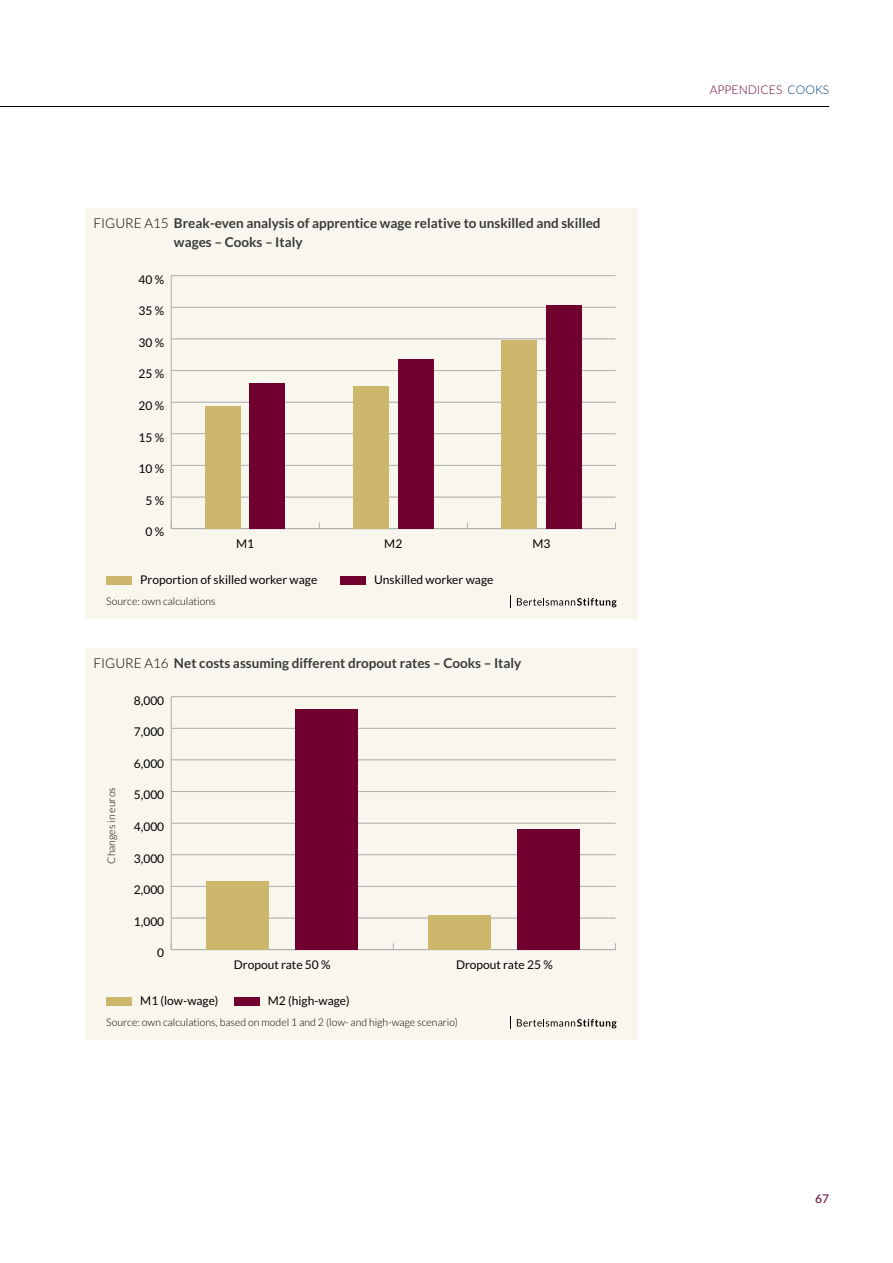
<style>
.page{position:relative;width:893px;height:1263px;background:#fff}
.page>*{position:absolute;margin:0;border:0;box-sizing:border-box;transform-origin:0 0}
.t1{font:700 13.5px/19.2px "Lato";color:#383a3a}
.t2{font:300 13.5px "Lato";color:#000}
.t3{font:12px "Lato";color:#000}
.t4{font:300 12px "Lato";color:#004180}
.t5{font:300 12px "Lato";color:#70002e}
.t6{font:12px "Lato";color:#70002e}
.t7{font:300 10.5px "Lato";color:#000}
.s1{font-weight:300;color:#000}
.s2{color:#70002e}
</style>
<div class="page">
<hr style="left:0;top:106px;width:829px;height:1px;background:#000">
<div style="left:85px;top:208px;width:553px;height:47px;background:#f9f6ee"></div>
<div style="left:85px;top:255px;width:553px;height:364px;background:#f9f6ee"></div>
<hr style="left:171px;top:276px;width:1px;height:253px;background:#b1b2b3">
<hr style="left:171px;top:528px;width:444px;height:1px;background:#b1b2b3">
<hr style="left:171px;top:497px;width:444px;height:1px;background:#b1b2b3">
<hr style="left:171px;top:465px;width:444px;height:1px;background:#b1b2b3">
<hr style="left:171px;top:433px;width:444px;height:1px;background:#b1b2b3">
<hr style="left:171px;top:402px;width:444px;height:1px;background:#b1b2b3">
<hr style="left:171px;top:370px;width:444px;height:1px;background:#b1b2b3">
<hr style="left:171px;top:339px;width:444px;height:1px;background:#b1b2b3">
<hr style="left:171px;top:307px;width:444px;height:1px;background:#b1b2b3">
<hr style="left:171px;top:275px;width:444px;height:1px;background:#b1b2b3">
<div style="left:250px;top:383px;width:35px;height:146px;background:#70002e"></div>
<div style="left:398px;top:359px;width:35px;height:170px;background:#70002e"></div>
<div style="left:546px;top:305px;width:35px;height:224px;background:#70002e"></div>
<div style="left:205px;top:406px;width:36px;height:123px;background:#ccb76d"></div>
<div style="left:353px;top:386px;width:36px;height:143px;background:#ccb76d"></div>
<div style="left:501px;top:340px;width:36px;height:189px;background:#ccb76d"></div>
<svg style="left:517px;top:598px;width:100px;height:9px"></svg>
<svg style="left:510px;top:595px;width:1px;height:13px"></svg>
<div style="left:106px;top:576px;width:26px;height:9px;background:#ccb76d"></div>
<div style="left:340px;top:576px;width:26px;height:9px;background:#70002e"></div>
<div style="left:85px;top:648px;width:553px;height:28px;background:#f9f6ee"></div>
<div style="left:85px;top:676px;width:553px;height:364px;background:#f9f6ee"></div>
<hr style="left:171px;top:697px;width:1px;height:252px;background:#b1b2b3">
<hr style="left:171px;top:949px;width:444px;height:1px;background:#b1b2b3">
<hr style="left:171px;top:918px;width:444px;height:1px;background:#b1b2b3">
<hr style="left:171px;top:886px;width:444px;height:1px;background:#b1b2b3">
<hr style="left:171px;top:854px;width:444px;height:1px;background:#b1b2b3">
<hr style="left:171px;top:823px;width:444px;height:1px;background:#b1b2b3">
<hr style="left:171px;top:791px;width:444px;height:1px;background:#b1b2b3">
<hr style="left:171px;top:759px;width:444px;height:1px;background:#b1b2b3">
<hr style="left:171px;top:728px;width:444px;height:1px;background:#b1b2b3">
<hr style="left:171px;top:696px;width:444px;height:1px;background:#b1b2b3">
<div style="left:296px;top:709px;width:62px;height:240px;background:#70002e"></div>
<div style="left:518px;top:829px;width:62px;height:120px;background:#70002e"></div>
<div style="left:207px;top:881px;width:62px;height:68px;background:#ccb76d"></div>
<div style="left:429px;top:915px;width:62px;height:34px;background:#ccb76d"></div>
<div style="left:106px;top:997px;width:26px;height:9px;background:#ccb76d"></div>
<div style="left:234px;top:997px;width:25px;height:9px;background:#70002e"></div>
<svg style="left:517px;top:1019px;width:100px;height:9px"></svg>
<svg style="left:510px;top:1016px;width:1px;height:13px"></svg>
<p class="t2" style="left:94px;top:216px;width:9px">FIGURE</p>
<p class="t1" style="left:174px;top:213px;width:428px;text-indent:-30px"><span class="s1">A15</span> Break-even analysis of apprentice wage relative to unskilled and skilled wages – Cooks – Italy</p>
<p class="t3" style="left:139px;top:272px;width:27px">40 %</p>
<p class="t3" style="left:139px;top:304px;width:27px">35 %</p>
<p class="t3" style="left:139px;top:336px;width:27px">30 %</p>
<p class="t3" style="left:139px;top:367px;width:27px">25 %</p>
<p class="t3" style="left:139px;top:399px;width:27px">20 %</p>
<p class="t3" style="left:139px;top:431px;width:27px">15 %</p>
<p class="t3" style="left:139px;top:462px;width:27px">10 %</p>
<p class="t3" style="left:146px;top:494px;width:20px">5 %</p>
<p class="t3" style="left:146px;top:525px;width:20px">0 %</p>
<p class="t3" style="left:236px;top:537px;width:19px">M1</p>
<p class="t3" style="left:384px;top:537px;width:19px">M2</p>
<p class="t3" style="left:532px;top:537px;width:19px">M3</p>
<p class="t3" style="left:140px;top:573px;width:178px">Proportion of skilled worker wage</p>
<p class="t3" style="left:374px;top:573px;width:121px">Unskilled worker wage</p>
<p class="t7" style="left:106px;top:596px;width:111px">Source: own calculations</p>
<p class="t2" style="left:94px;top:655px;width:9px">FIGURE</p>
<p class="t1" style="left:144px;top:653px;width:378px"><span class="s1">A16</span> Net costs assuming different dropout rates – Cooks – Italy</p>
<p class="t3" style="left:134px;top:693px;width:32px">8,000</p>
<p class="t3" style="left:134px;top:725px;width:32px">7,000</p>
<p class="t7" style="left:106px;top:864px;width:78px;rotate:-90deg">Changes in euros</p>
<p class="t3" style="left:134px;top:757px;width:32px">6,000</p>
<p class="t3" style="left:134px;top:788px;width:32px">5,000</p>
<p class="t3" style="left:134px;top:820px;width:32px">4,000</p>
<p class="t3" style="left:134px;top:851px;width:32px">3,000</p>
<p class="t3" style="left:134px;top:883px;width:32px">2,000</p>
<p class="t3" style="left:134px;top:915px;width:32px">1,000</p>
<p class="t3" style="left:157px;top:946px;width:8px">0</p>
<p class="t3" style="left:234px;top:958px;width:98px">Dropout rate 50 %</p>
<p class="t3" style="left:456px;top:958px;width:98px">Dropout rate 25 %</p>
<p class="t3" style="left:140px;top:994px;width:80px">M1 (low-wage)</p>
<p class="t3" style="left:268px;top:994px;width:83px">M2 (high-wage)</p>
<p class="t7" style="left:106px;top:1017px;width:353px">Source: own calculations, based on model 1 and 2 (low- and high-wage scenario)</p>
<p class="t5" style="left:710px;top:83px;width:30px">APPENDI</p>
<p class="t4" style="left:760px;top:83px;width:70px"><span class="s2">CES</span> Cooks</p>
<p class="t6" style="left:815px;top:1192px;width:15px">67</p>
</div>
